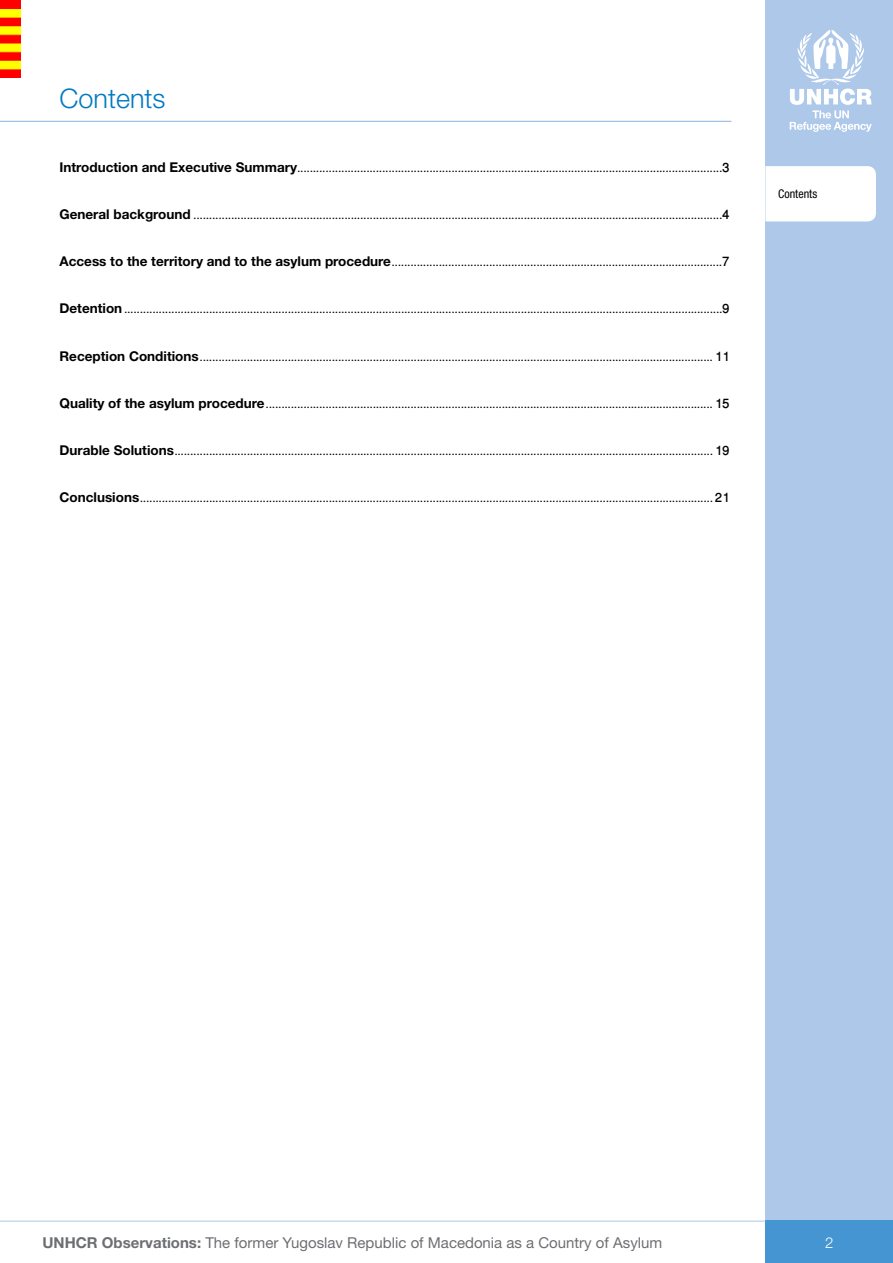
<style>
.page{position:relative;width:893px;height:1263px;background:#fff}
.page>*{position:absolute;margin:0;border:0;box-sizing:border-box;transform-origin:0 0}
.t1{font:300 27px "Helvetica Neue CE";color:#007ac2}
.t2{font:500 18px "Win Soft Pro";color:#000}
.t3{font:15px "Helvetica Neue CE";color:#6d6e71}
.t4{font:300 15px "Helvetica Neue CE";color:#fff}
.t5{font:condensed 12px "Helvetica Neue CE";color:#000}
.s1{font-family:"Helvetica Neue CE";font-weight:700;font-size:13.5px}
.s2{font-weight:700}
</style>
<div class="page">
<div style="left:765px;top:0;width:128px;height:1263px;background:#adc8e9"></div>
<svg style="left:790px;top:30px;width:82px;height:102px"></svg>
<img style="left:0;top:0;width:21px;height:78px">
<div style="left:765px;top:166px;width:111px;height:55px;background:#fff"></div>
<div style="left:765px;top:1220px;width:128px;height:43px;background:#4495d1"></div>
<hr style="left:0;top:1221px;width:765px;height:1px;background:#adc8e9">
<hr style="left:0;top:121px;width:731px;height:1px;background:#94bae3">
<h1 class="t1" style="left:60px;top:82px;width:108px">Contents</h1>
<p class="t2" style="left:60px;top:155px;width:671px"><span class="s1">Introduction and Executive Summary</span>.......................................................................................................................................3</p>
<p class="t2" style="left:60px;top:202px;width:671px"><span class="s1">General background</span> ........................................................................................................................................................................4</p>
<p class="t2" style="left:60px;top:249px;width:671px"><span class="s1">Access to the territory and to the asylum procedure</span>.........................................................................................................7</p>
<p class="t2" style="left:60px;top:296px;width:671px"><span class="s1">Detention</span> ..............................................................................................................................................................................................9</p>
<p class="t2" style="left:60px;top:343px;width:671px"><span class="s1">Reception Conditions</span>...................................................................................................................................................................11</p>
<p class="t2" style="left:60px;top:390px;width:671px"><span class="s1">Quality of the asylum procedure</span>..............................................................................................................................................15</p>
<p class="t2" style="left:60px;top:437px;width:671px"><span class="s1">Durable Solutions</span>...........................................................................................................................................................................19</p>
<p class="t2" style="left:60px;top:485px;width:671px"><span class="s1">Conclusions</span>......................................................................................................................................................................................21</p>
<p class="t5" style="left:778px;top:187px;width:41px">Contents</p>
<p class="t3" style="left:43px;top:1233px;width:621px"><span class="s2">UNHCR Observations:</span> The former Yugoslav Republic of Macedonia as a Country of Asylum</p>
<p class="t4" style="left:825px;top:1233px;width:10px">2</p>
</div>
